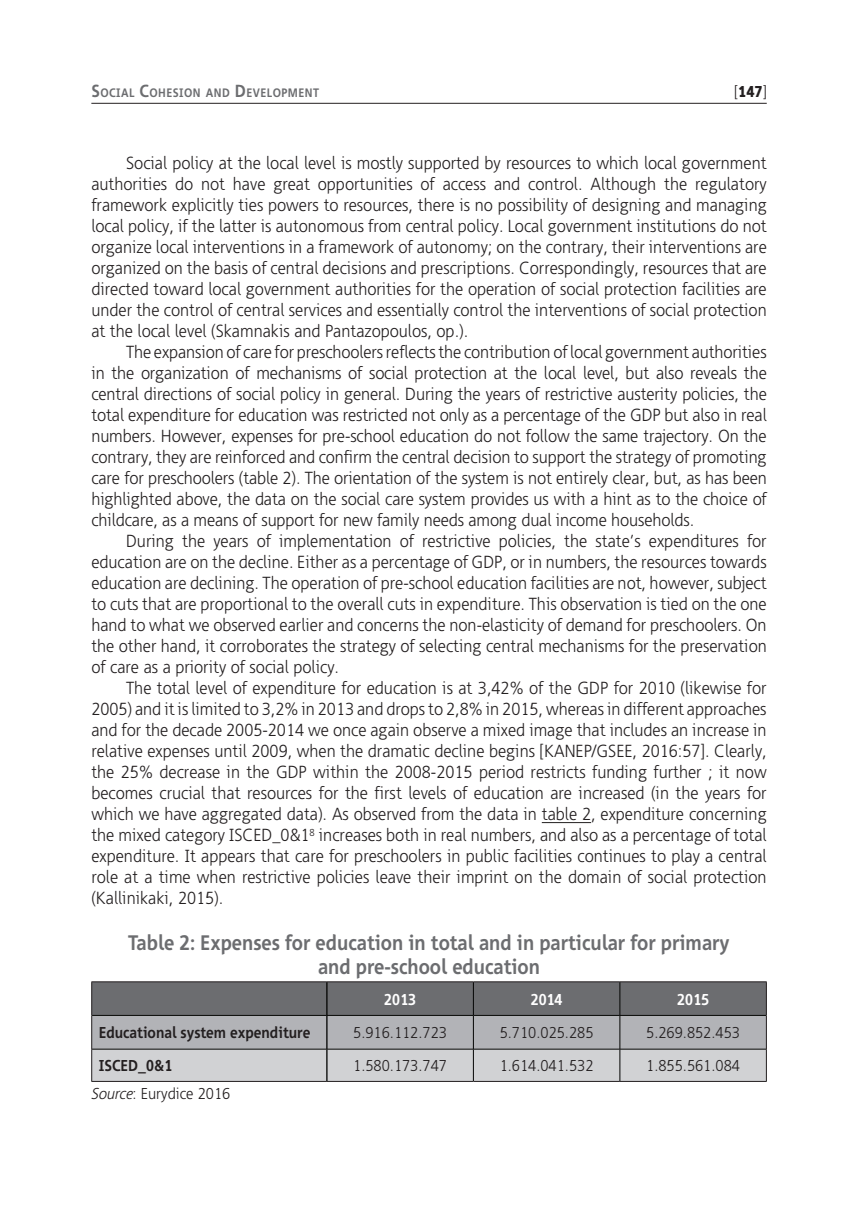
<style>
.page{position:relative;width:859px;height:1205px;background:#fff}
.page>*{position:absolute;margin:0;border:0;box-sizing:border-box;transform-origin:0 0}
.t1{font:700 21px/24.5px "PF Index";color:#6c6d70;text-align:center}
.t2{font:300 17.5px/21px "PF Index";color:#231f20;text-align:justify}
.t3{font:300 15.75px "PF Index";color:#231f20}
.t4{font:700 15.75px "PF Index";color:#231f20}
.t5{font:700 15.75px "PF Index";color:#fff}
.t6{font:900 15.75px "PF Index";color:#231f20}
.t7{font:700 12.25px "PF Index";letter-spacing:.035em;color:#6c6d70}
.s1{font-size:17.5px}
.s2{font-weight:300}
.s3{font-style:italic}
</style>
<div class="page">
<hr style="left:91px;top:103px;width:675px;height:1px;background:#231f20">
<hr style="left:541px;top:822px;width:49px;height:1px;background:#231f20">
<svg style="left:92px;top:982px;width:673px;height:99px;background:#a2a3a6"></svg>
<hr style="left:326px;top:982px;width:1px;height:33px;background:#040503">
<hr style="left:473px;top:982px;width:1px;height:33px;background:#040503">
<hr style="left:619px;top:982px;width:1px;height:33px;background:#040503">
<hr style="left:326px;top:1015px;width:1px;height:33px;background:#040503">
<hr style="left:473px;top:1015px;width:1px;height:33px;background:#040503">
<hr style="left:619px;top:1015px;width:1px;height:33px;background:#040503">
<hr style="left:326px;top:1049px;width:1px;height:32px;background:#040503">
<hr style="left:92px;top:1015px;width:235px;height:1px;background:#040503">
<hr style="left:327px;top:1015px;width:146px;height:1px;background:#040503">
<hr style="left:473px;top:1015px;width:146px;height:1px;background:#040503">
<hr style="left:619px;top:1015px;width:146px;height:1px;background:#040503">
<hr style="left:92px;top:1048px;width:235px;height:1px;background:#040503">
<hr style="left:327px;top:1048px;width:146px;height:1px;background:#040503">
<hr style="left:473px;top:1048px;width:146px;height:1px;background:#040503">
<hr style="left:619px;top:1048px;width:146px;height:1px;background:#040503">
<hr style="left:473px;top:1049px;width:1px;height:32px;background:#040503">
<hr style="left:619px;top:1049px;width:1px;height:32px;background:#040503">
<hr style="left:91px;top:981px;width:236px;height:1px;background:#231f20">
<hr style="left:91px;top:982px;width:1px;height:33px;background:#231f20">
<hr style="left:327px;top:981px;width:146px;height:1px;background:#231f20">
<hr style="left:473px;top:981px;width:146px;height:1px;background:#231f20">
<hr style="left:619px;top:981px;width:147px;height:1px;background:#231f20">
<hr style="left:765px;top:982px;width:1px;height:33px;background:#231f20">
<hr style="left:91px;top:1015px;width:1px;height:34px;background:#231f20">
<hr style="left:765px;top:1015px;width:1px;height:34px;background:#231f20">
<hr style="left:91px;top:1049px;width:1px;height:32px;background:#231f20">
<hr style="left:765px;top:1049px;width:1px;height:32px;background:#231f20">
<hr style="left:91px;top:1081px;width:236px;height:1px;background:#231f20">
<hr style="left:327px;top:1081px;width:146px;height:1px;background:#231f20">
<hr style="left:473px;top:1081px;width:146px;height:1px;background:#231f20">
<hr style="left:619px;top:1081px;width:147px;height:1px;background:#231f20">
<p class="t7" style="left:91px;top:86px;width:229px"><span class="s1">S</span>OCIAL <span class="s1">C</span>OHESION AND <span class="s1">D</span> EVELOPMENT</p>
<p class="t6" style="left:733px;top:83px;width:34px"><span class="s2">[</span>147<span class="s2">]</span></p>
<p class="t2" style="left:91px;top:153px;width:676px;text-indent:35px">Social policy at the local level is mostly supported by resources to which local government authorities do not have great opportunities of access and control. Although the regulatory framework explicitly ties powers to resources, there is no possibility of designing and managing local policy, if the latter is autonomous from central policy. Local government institutions do not organize local interventions in a framework of autonomy; on the contrary, their interventions are organized on the basis of central decisions and prescriptions. Correspondingly, resources that are directed toward local government authorities for the operation of social protection facilities are under the control of central services and essentially control the interventions of social protection at the local level (Skamnakis and Pantazopoulos, op.).</p>
<p class="t2" style="left:91px;top:342px;width:677px;text-indent:35px">The expansion of care for preschoolers reflects the contribution of local government authorities in the organization of mechanisms of social protection at the local level, but also reveals the central directions of social policy in general. During the years of restrictive austerity policies, the total expenditure for education was restricted not only as a percentage of the GDP but also in real numbers. H owever, expenses for pre-school education do not follow the same trajectory. On the contrary, they are reinforced and confirm the central decision to support the strategy of promoting care for preschoolers (table 2). The orientation of the system is not entirely clear, but, as has been highlighted above, the data on the social care system provides us with a hint as to the choice of childcare, as a means of support for new family needs among dual income households.</p>
<p class="t2" style="left:91px;top:531px;width:676px;text-indent:35px">During the years of implementation of restrictive policies, the state’s expenditures for education are on the decline. Either as a percentage of GDP, or in numbers, the resources towards education are declining. The operation of pre-school education facilities are not, however, subject to cuts that are proportional to the overall cuts in expenditure. This observation is tied on the one hand to what we observed earlier and concerns the non-elasticity of demand for preschoolers. On the other hand, it corroborates the strategy of selecting central mechanisms for the preservation of care as a priority of social policy.</p>
<p class="t2" style="left:91px;top:678px;width:676px;text-indent:35px">The total level of expenditure for education is at 3,42% of the GDP for 2010 (likewise for 2005) and it is limited to 3,2% in 2013 and drops to 2,8% in 2015, whereas in different approaches and for the decade 2005-2014 we once again observe a mixed image that includes an increase in relative expenses until 2009, when the dramatic decline begins [KANEP/GSEE, 2016:57]. Clearly, the 25% decrease in the GDP within the 2008-2015 period restricts funding further ; it now becomes crucial that resources for the first levels of education are increased (in the years for which we have aggregated data). As observed from the data in table 2, expenditure concerning the mixed category ISCED_0&amp;1<sup>8</sup> increases both in real numbers, and also as a percentage of total expenditure. It appears that care for preschoolers in public facilities continues to play a central role at a time when restrictive policies leave their imprint on the domain of social protection (Kallinikaki, 2015).</p>
<p class="t1" style="left:128px;top:930px;width:602px">Table 2: Expenses for education in total and in particular for primary and pre-school education</p>
<p class="t5" style="left:384px;top:989px;width:33px">2013</p>
<p class="t5" style="left:530px;top:989px;width:33px">2014</p>
<p class="t5" style="left:677px;top:989px;width:33px">2015</p>
<p class="t4" style="left:99px;top:1023px;width:213px">Educational system expenditure</p>
<p class="t3" style="left:353px;top:1023px;width:95px">5.916.112.723</p>
<p class="t3" style="left:499px;top:1023px;width:95px">5.710.025.285</p>
<p class="t3" style="left:646px;top:1023px;width:95px">5.269.852.453</p>
<p class="t4" style="left:99px;top:1056px;width:75px">ISCED_0&amp;1</p>
<p class="t3" style="left:353px;top:1056px;width:95px">1.580.173.747</p>
<p class="t3" style="left:499px;top:1056px;width:95px">1.614.041.532</p>
<p class="t3" style="left:646px;top:1056px;width:95px">1.855.561.084</p>
<p class="t3" style="left:91px;top:1084px;width:140px"><span class="s3">Source</span>: Eurydice 2016</p>
</div>
